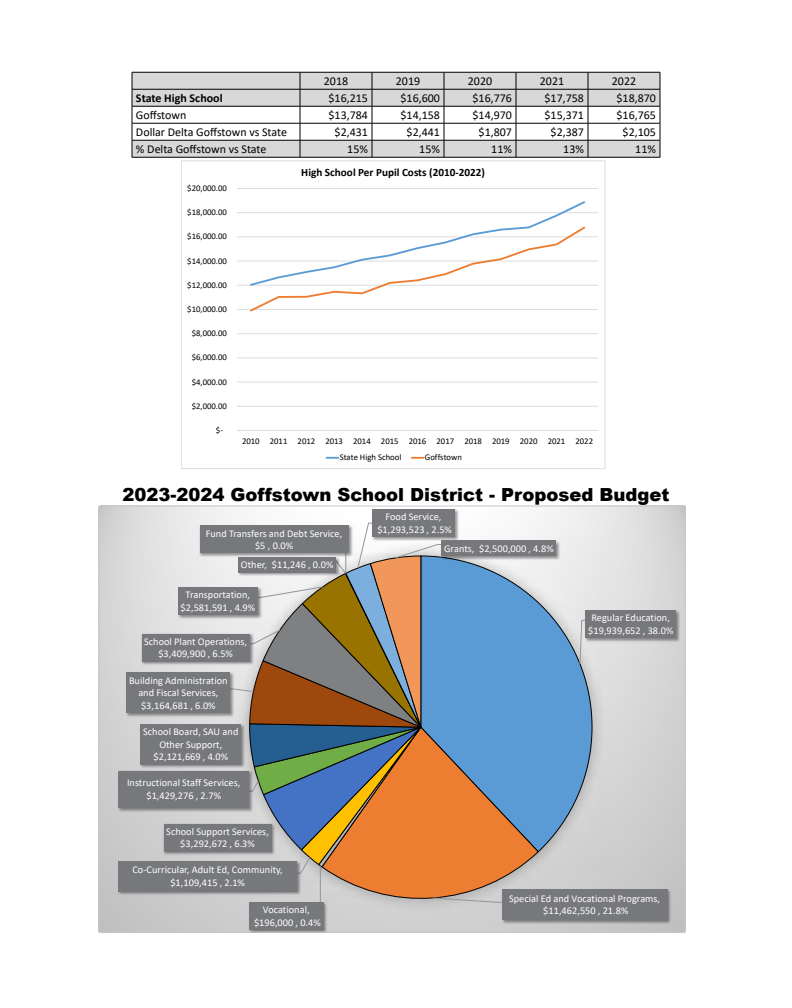
<style>
.page{position:relative;width:792px;height:1008px;background:#fff}
.page>*{position:absolute;margin:0;border:0;box-sizing:border-box;transform-origin:0 0}
.t1{font:900 18px "Arial";color:#000}
.t2{font:12px "Calibri";color:#000}
.t3{font:700 12px "Calibri";color:#000}
.t4{font:700 11.2px "Calibri";color:#000}
.t5{font:10.3px/12.6px "Calibri";color:#fff;text-align:center}
.t6{font:8.7px "Calibri";letter-spacing:-.005em;color:#000}
</style>
<div class="page">
<svg style="left:133px;top:73px;width:527px;height:84px;fill:#d8d8d8"></svg>
<hr style="left:132px;top:72px;width:168px;height:1px;background:#000">
<hr style="left:132px;top:89px;width:168px;height:1px;background:#000">
<hr style="left:132px;top:106px;width:168px;height:1px;background:#000">
<hr style="left:132px;top:123px;width:168px;height:1px;background:#000">
<hr style="left:132px;top:140px;width:168px;height:1px;background:#000">
<svg style="left:132px;top:72px;width:1px;height:85px"></svg>
<hr style="left:132px;top:157px;width:168px;height:1px;background:#000">
<hr style="left:300px;top:72px;width:72px;height:1px;background:#000">
<hr style="left:372px;top:72px;width:72px;height:1px;background:#000">
<hr style="left:444px;top:72px;width:72px;height:1px;background:#000">
<hr style="left:516px;top:72px;width:72px;height:1px;background:#000">
<hr style="left:588px;top:72px;width:72px;height:1px;background:#000">
<hr style="left:300px;top:89px;width:72px;height:1px;background:#000">
<hr style="left:372px;top:89px;width:72px;height:1px;background:#000">
<hr style="left:444px;top:89px;width:72px;height:1px;background:#000">
<hr style="left:516px;top:89px;width:72px;height:1px;background:#000">
<hr style="left:588px;top:89px;width:72px;height:1px;background:#000">
<hr style="left:300px;top:106px;width:72px;height:1px;background:#000">
<hr style="left:372px;top:106px;width:72px;height:1px;background:#000">
<hr style="left:444px;top:106px;width:72px;height:1px;background:#000">
<hr style="left:516px;top:106px;width:72px;height:1px;background:#000">
<hr style="left:588px;top:106px;width:72px;height:1px;background:#000">
<hr style="left:300px;top:123px;width:72px;height:1px;background:#000">
<hr style="left:372px;top:123px;width:72px;height:1px;background:#000">
<hr style="left:444px;top:123px;width:72px;height:1px;background:#000">
<hr style="left:516px;top:123px;width:72px;height:1px;background:#000">
<hr style="left:588px;top:123px;width:72px;height:1px;background:#000">
<hr style="left:300px;top:140px;width:72px;height:1px;background:#000">
<svg style="left:300px;top:72px;width:1px;height:85px"></svg>
<hr style="left:372px;top:140px;width:72px;height:1px;background:#000">
<svg style="left:372px;top:72px;width:1px;height:85px"></svg>
<hr style="left:444px;top:140px;width:72px;height:1px;background:#000">
<svg style="left:444px;top:72px;width:1px;height:85px"></svg>
<hr style="left:516px;top:140px;width:72px;height:1px;background:#000">
<svg style="left:516px;top:72px;width:1px;height:85px"></svg>
<hr style="left:588px;top:140px;width:72px;height:1px;background:#000">
<svg style="left:588px;top:72px;width:1px;height:85px"></svg>
<svg style="left:660px;top:72px;width:1px;height:85px"></svg>
<hr style="left:300px;top:157px;width:72px;height:1px;background:#000">
<hr style="left:372px;top:157px;width:72px;height:1px;background:#000">
<hr style="left:444px;top:157px;width:72px;height:1px;background:#000">
<hr style="left:516px;top:157px;width:72px;height:1px;background:#000">
<hr style="left:588px;top:157px;width:72px;height:1px;background:#000">
<hr style="left:237px;top:406px;width:361px;height:1px;background:#dcddde">
<hr style="left:237px;top:382px;width:361px;height:1px;background:#dcddde">
<hr style="left:237px;top:358px;width:361px;height:1px;background:#dcddde">
<hr style="left:237px;top:333px;width:361px;height:1px;background:#dcddde">
<hr style="left:237px;top:309px;width:361px;height:1px;background:#dcddde">
<hr style="left:237px;top:285px;width:361px;height:1px;background:#dcddde">
<hr style="left:237px;top:261px;width:361px;height:1px;background:#dcddde">
<hr style="left:237px;top:237px;width:361px;height:1px;background:#dcddde">
<hr style="left:237px;top:212px;width:361px;height:1px;background:#dcddde">
<hr style="left:237px;top:188px;width:361px;height:1px;background:#dcddde">
<hr style="left:237px;top:430px;width:361px;height:1px;background:#dcddde">
<svg style="left:248px;top:201px;width:339px;height:111px"></svg>
<svg style="left:327px;top:457px;width:11px;height:2px"></svg>
<svg style="left:412px;top:457px;width:12px;height:2px"></svg>
<div style="left:181px;top:161px;width:424px;height:308px;border:1px solid #dcddde"></div>
<svg style="left:101px;top:508px;width:583px;height:422px;fill:#d5d5d5"></svg>
<img style="left:464px;top:535px;width:148px;height:337px">
<div style="left:302px;top:853px;width:256px;height:65px;background:#d0d0d0"></div>
<svg style="left:464px;top:555px;width:129px;height:298px"></svg>
<svg style="left:321px;top:726px;width:218px;height:188px"></svg>
<svg style="left:579px;top:620px;width:7px;height:45px"></svg>
<svg style="left:432px;top:897px;width:68px;height:6px"></svg>
<hr style="left:320px;top:866px;width:1px;height:36px;background:#939597">
<svg style="left:229px;top:522px;width:235px;height:352px"></svg>
<img style="left:584px;top:608px;width:97px;height:35px">
<div style="left:586px;top:610px;width:90px;height:28px;background:#77787b"></div>
<img style="left:500px;top:887px;width:173px;height:39px">
<div style="left:502px;top:889px;width:165px;height:31px;background:#77787b"></div>
<img style="left:247px;top:900px;width:82px;height:30px">
<div style="left:249px;top:902px;width:74px;height:28px;background:#77787b"></div>
<img style="left:117px;top:859px;width:185px;height:38px">
<div style="left:118px;top:861px;width:179px;height:30px;background:#77787b"></div>
<img style="left:162px;top:822px;width:115px;height:35px">
<div style="left:164px;top:824px;width:107px;height:27px;background:#77787b"></div>
<img style="left:117px;top:769px;width:137px;height:44px">
<div style="left:119px;top:771px;width:130px;height:37px;background:#77787b"></div>
<img style="left:139px;top:722px;width:107px;height:48px">
<div style="left:141px;top:724px;width:100px;height:40px;background:#77787b"></div>
<img style="left:125px;top:671px;width:110px;height:47px">
<div style="left:127px;top:673px;width:103px;height:40px;background:#77787b"></div>
<img style="left:140px;top:632px;width:115px;height:35px">
<div style="left:142px;top:634px;width:108px;height:27px;background:#77787b"></div>
<img style="left:176px;top:586px;width:87px;height:35px">
<div style="left:178px;top:587px;width:80px;height:28px;background:#77787b"></div>
<img style="left:237px;top:559px;width:104px;height:19px">
<div style="left:238px;top:557px;width:98px;height:15px;background:#77787b"></div>
<img style="left:198px;top:524px;width:156px;height:35px">
<div style="left:200px;top:525px;width:149px;height:28px;background:#77787b"></div>
<img style="left:371px;top:508px;width:89px;height:34px">
<div style="left:372px;top:509px;width:83px;height:28px;background:#77787b"></div>
<img style="left:440px;top:539px;width:122px;height:22px">
<div style="left:442px;top:541px;width:114px;height:15px;background:#77787b"></div>
<p class="t2" style="left:324px;top:73px;width:26px">2018</p>
<p class="t2" style="left:396px;top:73px;width:26px">2019</p>
<p class="t2" style="left:468px;top:73px;width:26px">2020</p>
<p class="t2" style="left:540px;top:73px;width:26px">2021</p>
<p class="t2" style="left:612px;top:73px;width:26px">2022</p>
<p class="t3" style="left:136px;top:90px;width:88px">State High School</p>
<p class="t2" style="left:329px;top:90px;width:41px">$16,215</p>
<p class="t2" style="left:401px;top:90px;width:41px">$16,600</p>
<p class="t2" style="left:473px;top:90px;width:41px">$16,776</p>
<p class="t2" style="left:545px;top:90px;width:41px">$17,758</p>
<p class="t2" style="left:617px;top:90px;width:41px">$18,870</p>
<p class="t2" style="left:136px;top:107px;width:52px">Goffstown</p>
<p class="t2" style="left:329px;top:107px;width:41px">$13,784</p>
<p class="t2" style="left:401px;top:107px;width:41px">$14,158</p>
<p class="t2" style="left:473px;top:107px;width:41px">$14,970</p>
<p class="t2" style="left:545px;top:107px;width:41px">$15,371</p>
<p class="t2" style="left:617px;top:107px;width:41px">$16,765</p>
<p class="t2" style="left:136px;top:124px;width:153px">Dollar Delta Goffstown vs State</p>
<p class="t2" style="left:335px;top:124px;width:35px">$2,431</p>
<p class="t2" style="left:407px;top:124px;width:35px">$2,441</p>
<p class="t2" style="left:479px;top:124px;width:35px">$1,807</p>
<p class="t2" style="left:551px;top:124px;width:35px">$2,387</p>
<p class="t2" style="left:623px;top:124px;width:35px">$2,105</p>
<p class="t2" style="left:136px;top:141px;width:132px">% Delta Goffstown vs State</p>
<p class="t2" style="left:347px;top:141px;width:22px">15%</p>
<p class="t2" style="left:419px;top:141px;width:22px">15%</p>
<p class="t2" style="left:491px;top:141px;width:22px">11%</p>
<p class="t2" style="left:563px;top:141px;width:22px">13%</p>
<p class="t2" style="left:635px;top:141px;width:22px">11%</p>
<p class="t6" style="left:187px;top:182px;width:41px">$20,000.00</p>
<p class="t6" style="left:187px;top:206px;width:41px">$18,000.00</p>
<p class="t6" style="left:187px;top:230px;width:41px">$16,000.00</p>
<p class="t6" style="left:187px;top:255px;width:41px">$14,000.00</p>
<p class="t6" style="left:187px;top:279px;width:41px">$12,000.00</p>
<p class="t6" style="left:187px;top:303px;width:41px">$10,000.00</p>
<p class="t6" style="left:192px;top:327px;width:37px">$8,000.00</p>
<p class="t6" style="left:192px;top:351px;width:37px">$6,000.00</p>
<p class="t6" style="left:192px;top:376px;width:37px">$4,000.00</p>
<p class="t6" style="left:192px;top:400px;width:37px">$2,000.00</p>
<p class="t6" style="left:216px;top:424px;width:9px">$-</p>
<p class="t4" style="left:301px;top:164px;width:185px">High School Per Pupil Costs (2010-2022)</p>
<p class="t6" style="left:242px;top:435px;width:353px">2010 2011 2012 2013 2014 2015 2016 2017 2018 2019 2020 2021 2022</p>
<p class="t6" style="left:340px;top:451px;width:63px">State High School</p>
<p class="t6" style="left:425px;top:451px;width:39px">Goffstown</p>
<h1 class="t1" style="left:122px;top:481px;width:549px">2023-2024 Goffstown School District - Proposed Budget</h1>
<p class="t5" style="left:206px;top:527px;width:138px">Fund Transfers and Debt Service, $5 , 0.0%</p>
<p class="t5" style="left:241px;top:558px;width:94px">Other, $11,246 , 0.0%</p>
<p class="t5" style="left:181px;top:588px;width:76px">Transportation, $2,581,591 , 4.9%</p>
<p class="t5" style="left:144px;top:635px;width:104px">School Plant Operations, $3,409,900 , 6.5%</p>
<p class="t5" style="left:129px;top:674px;width:100px">Building Administration and Fiscal Services, $3,164,681 , 6.0%</p>
<p class="t5" style="left:143px;top:725px;width:97px">School Board, SAU and<br>Other Support, $2,121,669 , 4.0%</p>
<p class="t5" style="left:127px;top:776px;width:115px">Instructional Staff Services, $1,429,276 , 2.7%</p>
<p class="t5" style="left:166px;top:825px;width:104px">School Support Services, $3,292,672 , 6.3%</p>
<p class="t5" style="left:133px;top:863px;width:152px">Co-Curricular, Adult Ed, Community, $1,109,415 , 2.1%</p>
<p class="t5" style="left:377px;top:510px;width:76px">Food Service, $1,293,523 , 2.5%</p>
<p class="t5" style="left:444px;top:542px;width:111px">Grants, $2,500,000 , 4.8%</p>
<p class="t5" style="left:588px;top:611px;width:87px">Regular Education, $19,939,652 , 38.0%</p>
<p class="t5" style="left:509px;top:892px;width:153px">Special Ed and Vocational Programs,</p>
<p class="t5" style="left:263px;top:903px;width:48px">Vocational,</p>
<p class="t5" style="left:543px;top:904px;width:87px">$11,462,550 , 21.8%</p>
<p class="t5" style="left:254px;top:916px;width:68px">$196,000 , 0.4%</p>
</div>
